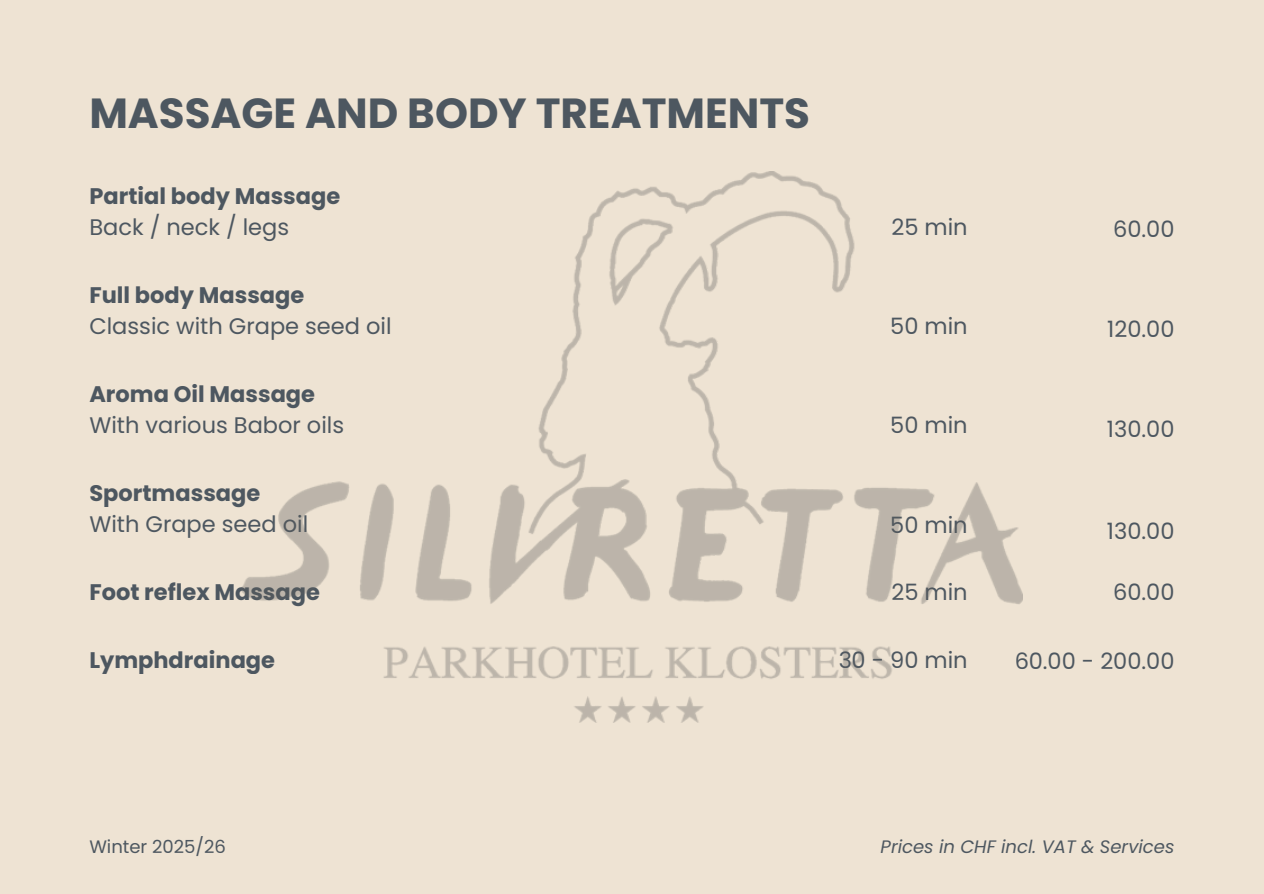
<style>
.page{position:relative;width:1264px;height:894px;background:#fff}
.page>*{position:absolute;margin:0;border:0;box-sizing:border-box;transform-origin:0 0}
.t1{font:700 42px "Poppins";color:#4d5760}
.t2{font:22.5px "Poppins";color:#4d5760}
.t3{font:700 22.5px "Poppins";color:#4d5760}
.t4{font:italic 18px "Poppins";color:#4d5760}
.t5{font:18px "Poppins";color:#4d5760}
</style>
<div class="page">
<div style="left:0;top:0;width:1263px;height:893px;background:#eee3d3"></div>
<img style="left:241px;top:171px;width:781px;height:551px">
<h1 class="t1" style="left:89px;top:84px;width:722px">MASSAGE AND BODY TREATMENTS</h1>
<p class="t3" style="left:89px;top:180px;width:252px">Partial body Massage</p>
<p class="t2" style="left:89px;top:211px;width:201px">Back / neck / legs</p>
<p class="t3" style="left:89px;top:279px;width:216px">Full body Massage</p>
<p class="t2" style="left:89px;top:310px;width:304px">Classic with Grape seed oil</p>
<p class="t3" style="left:89px;top:378px;width:227px">Aroma Oil Massage</p>
<p class="t2" style="left:89px;top:409px;width:256px">With various Babor oils</p>
<p class="t3" style="left:89px;top:477px;width:172px">Sportmassage</p>
<p class="t2" style="left:89px;top:508px;width:220px">With Grape seed oil</p>
<p class="t3" style="left:89px;top:576px;width:232px">Foot reflex Massage</p>
<p class="t3" style="left:89px;top:643px;width:187px">Lymphdrainage</p>
<p class="t2" style="left:891px;top:211px;width:78px">25 min</p>
<p class="t2" style="left:890px;top:310px;width:79px">50 min</p>
<p class="t2" style="left:890px;top:409px;width:79px">50 min</p>
<p class="t2" style="left:890px;top:508px;width:79px">50 min</p>
<p class="t2" style="left:891px;top:576px;width:78px">25 min</p>
<p class="t2" style="left:838px;top:643px;width:131px">30 - 90 min</p>
<p class="t2" style="left:1113px;top:213px;width:63px">60.00</p>
<p class="t2" style="left:1107px;top:313px;width:69px">120.00</p>
<p class="t2" style="left:1106px;top:413px;width:69px">130.00</p>
<p class="t2" style="left:1106px;top:515px;width:69px">130.00</p>
<p class="t2" style="left:1113px;top:576px;width:63px">60.00</p>
<p class="t2" style="left:1014px;top:645px;width:161px">60.00 - 200.00</p>
<p class="t5" style="left:89px;top:833px;width:138px">Winter 2025/26</p>
<p class="t4" style="left:880px;top:833px;width:295px">Prices in CHF incl. VAT &amp; Services</p>
</div>
